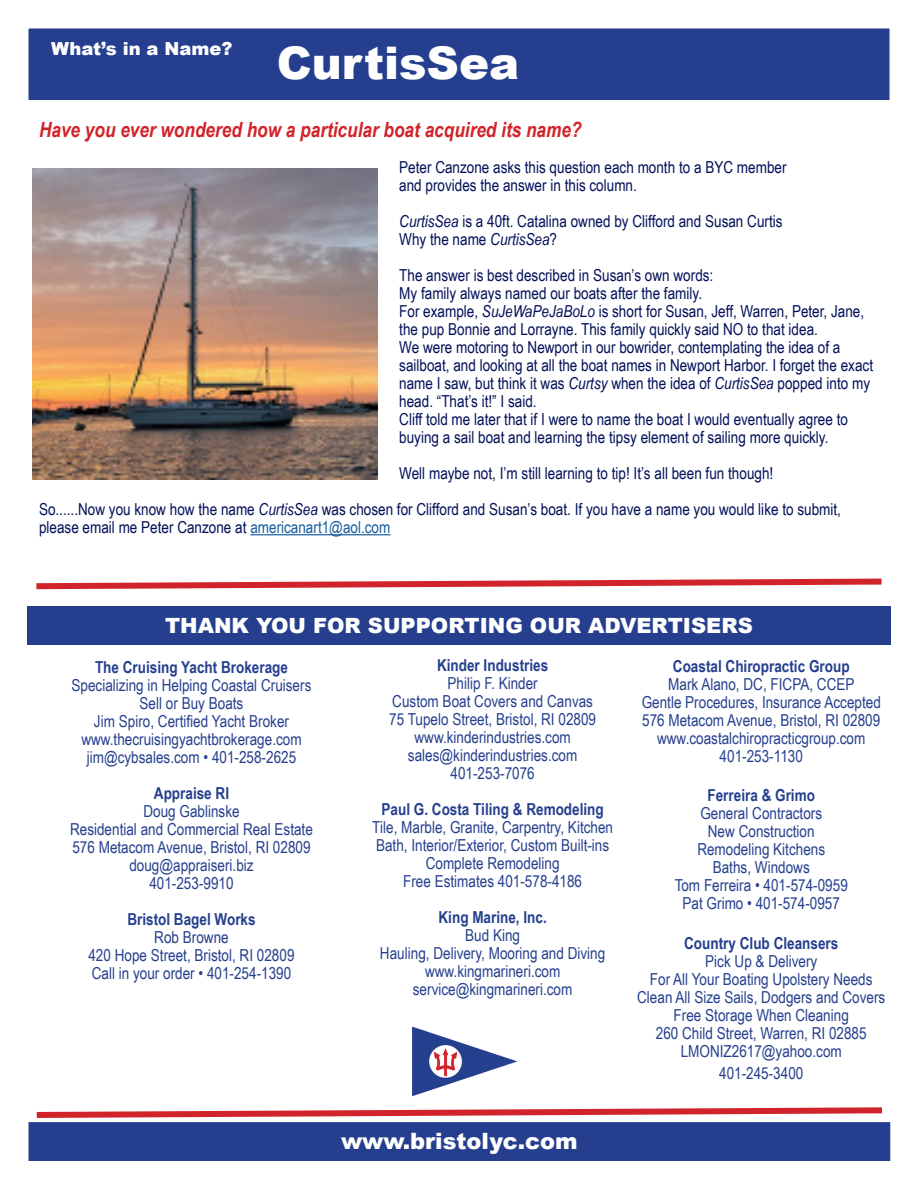
<style>
.page{position:relative;width:918px;height:1188px;background:#fff}
.page>*{position:absolute;margin:0;border:0;box-sizing:border-box;transform-origin:0 0}
.t1{font:900 45px "Arial";color:#fff}
.t2{font:900 22.5px "Arial";color:#fff}
.t3{font:italic 700 21px "Arial Narrow";color:#d1232a}
.t4{font:900 21px "Arial";color:#fff}
.t5{font:900 18px "Arial";color:#fff}
.t6{font:16.5px "Arial Narrow";color:#253f8e}
.t7{font:16.5px/18px "Arial Narrow";color:#031059}
.t8{font:700 16.5px "Arial Narrow";color:#253f8e}
.s1{font-style:italic}
.s2{color:#175d9e}
</style>
<div class="page">
<div style="left:27px;top:27px;width:864px;height:75px;background:#253f8e;border:2px solid #fefbf7"></div>
<hr style="left:250px;top:534px;width:140px;height:1px;background:#175d9e">
<svg style="left:36px;top:1107px;width:846px;height:11px"></svg>
<div style="left:29px;top:1123px;width:861px;height:37px;background:#253f8e"></div>
<div style="left:28px;top:1122px;width:862px;height:39px;border:2px solid #253f8e"></div>
<div style="left:27px;top:606px;width:864px;height:39px;background:#253f8e"></div>
<svg style="left:36px;top:578px;width:846px;height:12px"></svg>
<img style="left:33px;top:168px;width:344px;height:311px">
<img style="left:413px;top:1027px;width:104px;height:69px">
<p class="t5" style="left:51px;top:36px;width:183px">What’s in a Name?</p>
<p class="t1" style="left:277px;top:30px;width:244px">CurtisSea</p>
<p class="t3" style="left:39px;top:114px;width:544px">Have you ever wondered how a particular boat acquired its name?</p>
<p class="t7" style="left:399px;top:158px;width:389px">Peter Canzone asks this question each month to a BYC member</p>
<p class="t7" style="left:399px;top:176px;width:239px">and provides the answer in this column.</p>
<p class="t7" style="left:399px;top:212px;width:385px"><span class="s1">CurtisSea</span> is a 40ft. Catalina owned by Clifford and Susan Curtis</p>
<p class="t7" style="left:399px;top:230px;width:159px">Why the name <span class="s1">CurtisSea</span>?</p>
<p class="t7" style="left:399px;top:266px;width:316px">The answer is best described in Susan’s own words:</p>
<p class="t7" style="left:399px;top:284px;width:304px">My family always named our boats after the family.</p>
<p class="t7" style="left:399px;top:302px;width:466px">For example, <span class="s1">SuJeWaPeJaBoLo</span> is short for Susan, Jeff, Warren, Peter, Jane, the pup Bonnie and Lorrayne. This family quickly said NO to that idea.</p>
<p class="t7" style="left:399px;top:338px;width:475px">We were motoring to Newport in our bowrider, contemplating the idea of a sailboat, and looking at all the boat names in Newport Harbor. I forget the exact name I saw, but think it was <span class="s1">Curtsy</span> when the idea of <span class="s1">CurtisSea</span> popped into my head. “That’s it!” I said.</p>
<p class="t7" style="left:399px;top:410px;width:450px">Cliff told me later that if I were to name the boat I would eventually agree to buying a sail boat and learning the tipsy element of sailing more quickly.</p>
<p class="t7" style="left:399px;top:464px;width:376px">Well maybe not, I’m still learning to tip! It’s all been fun though!</p>
<p class="t7" style="left:39px;top:500px;width:804px">So......Now you know how the name <span class="s1">CurtisSea</span> was chosen for Clifford and Susan’s boat. If you have a name you would like to submit, please email me Peter Canzone at <span class="s2">americanart1@aol.com</span></p>
<p class="t4" style="left:165px;top:610px;width:589px">THANK YOU FOR SUPPORTING OUR ADVERTISERS</p>
<p class="t8" style="left:95px;top:655px;width:195px">The Cruising Yacht Brokerage</p>
<p class="t6" style="left:72px;top:673px;width:241px">Specializing in Helping Coastal Cruisers</p>
<p class="t6" style="left:140px;top:691px;width:105px">Sell or Buy Boats</p>
<p class="t6" style="left:94px;top:709px;width:197px">Jim Spiro, Certified Yacht Broker</p>
<p class="t6" style="left:81px;top:727px;width:222px">www.thecruisingyachtbrokerage.com</p>
<p class="t6" style="left:87px;top:745px;width:211px">jim@cybsales.com • 401-258-2625</p>
<p class="t8" style="left:154px;top:781px;width:77px">Appraise RI</p>
<p class="t6" style="left:143px;top:799px;width:98px">Doug Gablinske</p>
<p class="t6" style="left:70px;top:817px;width:244px">Residential and Commercial Real Estate</p>
<p class="t6" style="left:72px;top:835px;width:240px">576 Metacom Avenue, Bristol, RI 02809</p>
<p class="t6" style="left:129px;top:853px;width:126px">doug@appraiseri.biz</p>
<p class="t6" style="left:149px;top:871px;width:86px">401-253-9910</p>
<p class="t8" style="left:127px;top:907px;width:130px">Bristol Bagel Works</p>
<p class="t6" style="left:154px;top:925px;width:76px">Rob Browne</p>
<p class="t6" style="left:88px;top:943px;width:208px">420 Hope Street, Bristol, RI 02809</p>
<p class="t6" style="left:92px;top:961px;width:201px">Call in your order • 401-254-1390</p>
<p class="t8" style="left:437px;top:652px;width:113px">Kinder Industries</p>
<p class="t6" style="left:448px;top:671px;width:92px">Philip F. Kinder</p>
<p class="t6" style="left:392px;top:689px;width:202px">Custom Boat Covers and Canvas</p>
<p class="t6" style="left:389px;top:707px;width:208px">75 Tupelo Street, Bristol, RI 02809</p>
<p class="t6" style="left:414px;top:725px;width:158px">www.kinderindustries.com</p>
<p class="t6" style="left:408px;top:743px;width:171px">sales@kinderindustries.com</p>
<p class="t6" style="left:451px;top:761px;width:86px">401-253-7076</p>
<p class="t8" style="left:382px;top:796px;width:224px">Paul G. Costa Tiling &amp; Remodeling</p>
<p class="t6" style="left:372px;top:815px;width:242px">Tile, Marble, Granite, Carpentry, Kitchen</p>
<p class="t6" style="left:376px;top:833px;width:235px">Bath, Interior/Exterior, Custom Built-ins</p>
<p class="t6" style="left:426px;top:851px;width:135px">Complete Remodeling</p>
<p class="t6" style="left:403px;top:869px;width:180px">Free Estimates 401-578-4186</p>
<p class="t8" style="left:439px;top:904px;width:110px">King Marine, Inc.</p>
<p class="t6" style="left:465px;top:923px;width:56px">Bud King</p>
<p class="t6" style="left:380px;top:941px;width:227px">Hauling, Delivery, Mooring and Diving</p>
<p class="t6" style="left:425px;top:959px;width:137px">www.kingmarineri.com</p>
<p class="t6" style="left:413px;top:977px;width:161px">service@kingmarineri.com</p>
<p class="t8" style="left:673px;top:654px;width:178px">Coastal Chiropractic Group</p>
<p class="t6" style="left:668px;top:672px;width:188px">Mark Alano, DC, FICPA, CCEP</p>
<p class="t6" style="left:642px;top:690px;width:241px">Gentle Procedures, Insurance Accepted</p>
<p class="t6" style="left:642px;top:708px;width:240px">576 Metacom Avenue, Bristol, RI 02809</p>
<p class="t6" style="left:657px;top:726px;width:210px">www.coastalchiropracticgroup.com</p>
<p class="t6" style="left:720px;top:744px;width:85px">401-253-1130</p>
<p class="t8" style="left:708px;top:783px;width:109px">Ferreira &amp; Grimo</p>
<p class="t6" style="left:700px;top:802px;width:123px">General Contractors</p>
<p class="t6" style="left:708px;top:820px;width:108px">New Construction</p>
<p class="t6" style="left:697px;top:838px;width:129px">Remodeling Kitchens</p>
<p class="t6" style="left:713px;top:856px;width:99px">Baths, Windows</p>
<p class="t6" style="left:675px;top:874px;width:175px">Tom Ferreira • 401-574-0959</p>
<p class="t6" style="left:683px;top:892px;width:159px">Pat Grimo • 401-574-0957</p>
<p class="t8" style="left:684px;top:931px;width:156px">Country Club Cleansers</p>
<p class="t6" style="left:705px;top:949px;width:114px">Pick Up &amp; Delivery</p>
<p class="t6" style="left:650px;top:967px;width:224px">For All Your Boating Upolstery Needs</p>
<p class="t6" style="left:637px;top:985px;width:250px">Clean All Size Sails, Dodgers and Covers</p>
<p class="t6" style="left:674px;top:1003px;width:177px">Free Storage When Cleaning</p>
<p class="t6" style="left:656px;top:1021px;width:212px">260 Child Street, Warren, RI 02885</p>
<p class="t6" style="left:681px;top:1039px;width:163px">LMONIZ2617@yahoo.com</p>
<p class="t6" style="left:719px;top:1061px;width:86px">401-245-3400</p>
<p class="t2" style="left:341px;top:1125px;width:238px">www.bristolyc.com</p>
</div>
